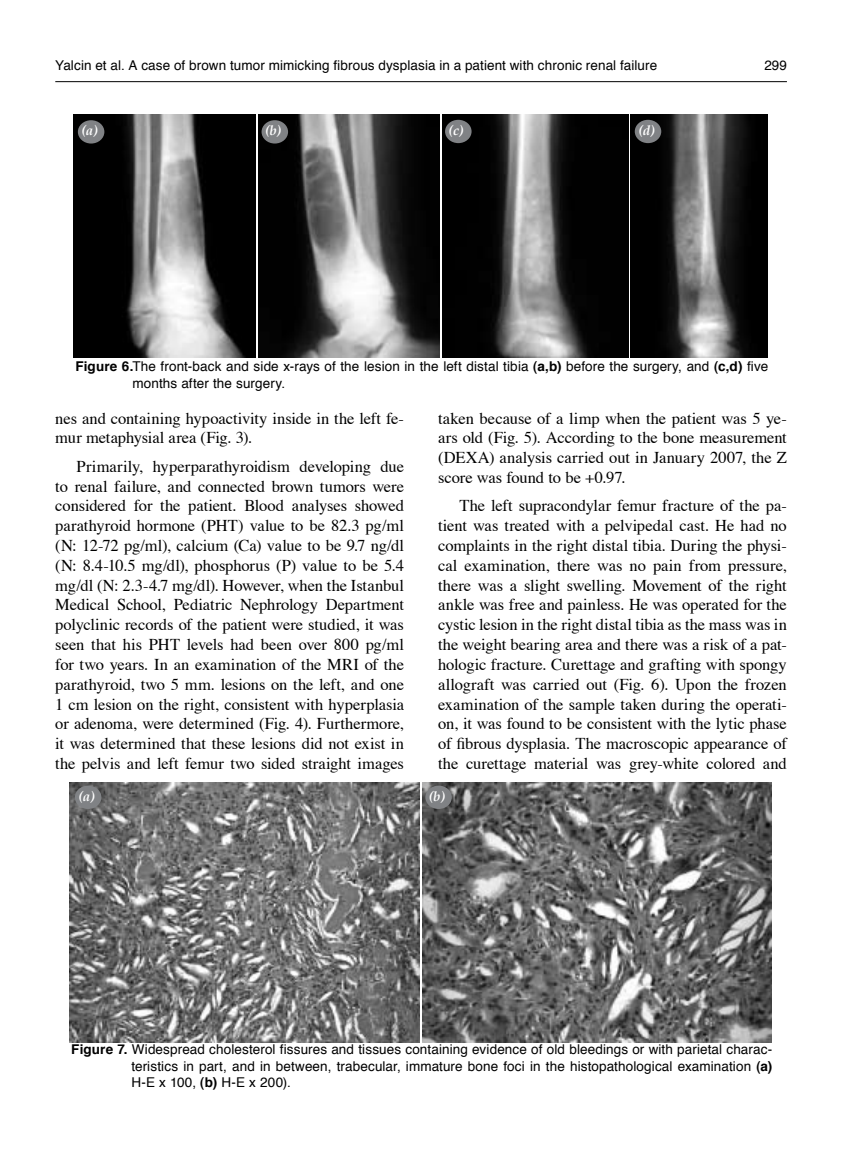
<style>
.page{position:relative;width:855px;height:1153px;background:#fff}
.page>*{position:absolute;margin:0;border:0;box-sizing:border-box;transform-origin:0 0}
.t1{font:16.5px/19.8px "Times";letter-spacing:-.005em;color:#000;text-align:justify}
.t2{font:13.5px/16.2px "Helvetica";letter-spacing:.01em;color:#000}
.t3{font:italic 700 13.5px "Palatino";color:#fff}
.s1{font-weight:700}
</style>
<div class="page">
<hr style="left:55px;top:81px;width:732px;height:1px;background:#000">
<img style="left:74px;top:115px;width:181px;height:242px">
<img style="left:258px;top:115px;width:182px;height:242px">
<img style="left:442px;top:115px;width:186px;height:242px">
<img style="left:631px;top:115px;width:136px;height:242px">
<div style="left:78px;top:120px;width:26px;height:23px;background:#808285;border-radius:50%"></div>
<div style="left:445px;top:120px;width:26px;height:23px;background:#808285;border-radius:50%"></div>
<div style="left:261px;top:120px;width:27px;height:23px;background:#808285;border-radius:50%"></div>
<div style="left:635px;top:120px;width:26px;height:23px;background:#808285;border-radius:50%"></div>
<img style="left:70px;top:782px;width:349px;height:260px">
<img style="left:422px;top:782px;width:349px;height:260px">
<div style="left:75px;top:785px;width:26px;height:23px;background:#808285;border-radius:50%"></div>
<div style="left:425px;top:785px;width:27px;height:23px;background:#808285;border-radius:50%"></div>
<p class="t2" style="left:55px;top:57px;width:603px">Yalcin et al. A case of brown tumor mimicking fibrous dysplasia in a patient with chronic renal failure</p>
<p class="t2" style="left:764px;top:57px;width:24px">299</p>
<p class="t3" style="left:81px;top:123px;width:18px">(a)</p>
<p class="t3" style="left:265px;top:123px;width:17px">(b)</p>
<p class="t3" style="left:448px;top:122px;width:16px">(c)</p>
<p class="t3" style="left:638px;top:122px;width:18px">(d)</p>
<p class="t2" style="left:132px;top:358px;width:637px;text-indent:-57px"><span class="s1">Figure 6.</span>The front-back and side x-rays of the lesion in the left distal tibia <span class="s1">(a,b)</span> before the surgery, and <span class="s1">(c,d)</span> five months after the surgery.</p>
<p class="t1" style="left:55px;top:407px;width:350px">nes and containing hypoactivity inside in the left fe&shy;mur metaphysial area (Fig. 3).</p>
<p class="t1" style="left:55px;top:455px;width:350px;text-indent:21px">Primarily, hyperparathyroidism developing due to renal failure, and connected brown tumors were considered for the patient. Blood analyses showed parathyroid hormone (PHT) value to be 82.3 pg/ml (N: 12-72 pg/ml), calcium (Ca) value to be 9.7 ng/dl (N: 8.4-10.5 mg/dl), phosphorus (P) value to be 5.4 mg/dl (N: 2.3-4.7 mg/dl). However, when the Istanbul Medical School, Pediatric Nephrology Department polyclinic records of the patient were studied, it was seen that his PHT levels had been over 800 pg/ml for two years. In an examination of the MRI of the parathyroid, two 5 mm. lesions on the left, and one 1 cm lesion on the right, consistent with hyperplasia or adenoma, were determined (Fig. 4). Furthermore, it was determined that these lesions did not exist in the pelvis and left femur two sided straight images</p>
<p class="t1" style="left:438px;top:407px;width:350px">taken because of a limp when the patient was 5 ye&shy;ars old (Fig. 5). According to the bone measurement (DEXA) analysis carried out in January 2007, the Z score was found to be +0.97.</p>
<p class="t1" style="left:438px;top:494px;width:350px;text-indent:21px">The left supracondylar femur fracture of the pa&shy;tient was treated with a pelvipedal cast. He had no complaints in the right distal tibia. During the physi&shy;cal examination, there was no pain from pressure, there was a slight swelling. Movement of the right ankle was free and painless. He was operated for the cystic lesion in the right distal tibia as the mass was in the weight bearing area and there was a risk of a pat&shy;hologic fracture. Curettage and grafting with spongy allograft was carried out (Fig. 6). Upon the frozen examination of the sample taken during the operati&shy;on, it was found to be consistent with the lytic phase of fibrous dysplasia. The macroscopic appearance of the curettage material was grey-white colored and</p>
<p class="t3" style="left:78px;top:788px;width:18px">(a)</p>
<p class="t3" style="left:429px;top:788px;width:17px">(b)</p>
<p class="t2" style="left:131px;top:1041px;width:642px;text-align:justify;text-indent:-60px"><span class="s1">Figure 7.</span> Widespread cholesterol fissures and tissues containing evidence of old bleedings or with parietal charac&shy;teristics in part, and in between, trabecular, immature bone foci in the histopathological examination <span class="s1">(a)<br></span>H-E x 100, <span class="s1">(b)</span> H-E x 200).</p>
</div>
